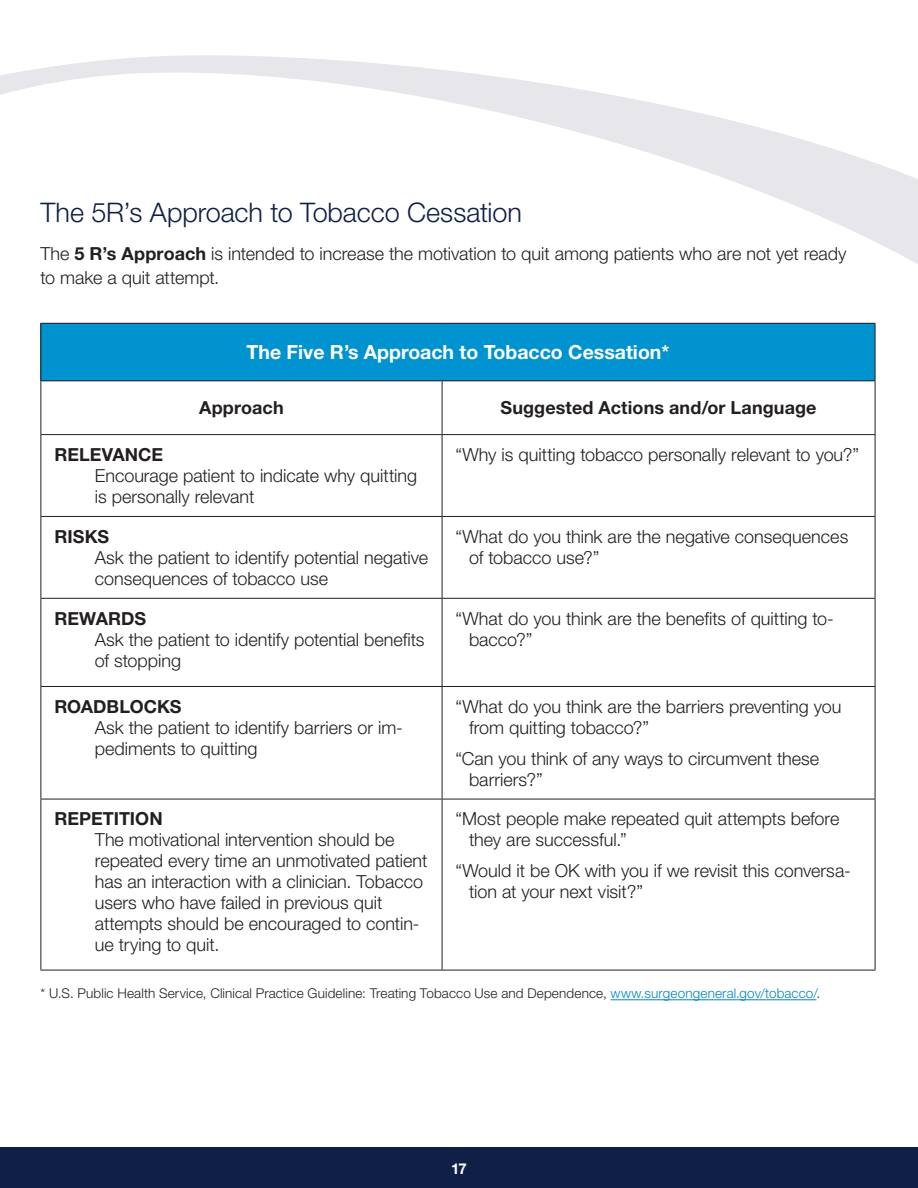
<style>
.page{position:relative;width:918px;height:1188px;background:#fff}
.page>*{position:absolute;margin:0;border:0;box-sizing:border-box;transform-origin:0 0}
.Heading1{font:300 27px "Helvetica Neue LT Std";letter-spacing:-.005em;color:#101f46}
.t1{font:700 19.5px "Helvetica Neue LT Std";color:#fff}
.t2{font:300 18px/21px "Helvetica Neue LT Std";color:#231f20}
.t3{font:700 18px "Helvetica Neue LT Std";letter-spacing:.005em;color:#231f20}
.t4{font:700 15px "Helvetica Neue LT Std";color:#fff}
.t5{font:300 13.5px "Helvetica Neue LT Std";letter-spacing:.01em;color:#231f20}
.s1{font-weight:700}
.s2{color:#0086be}
</style>
<div class="page">
<svg style="left:0;top:55px;width:918px;height:461px"></svg>
<div style="left:41px;top:323px;width:834px;height:58px;background:#0093d0"></div>
<hr style="left:442px;top:380px;width:433px;height:1px;background:#231f20">
<hr style="left:875px;top:381px;width:1px;height:53px;background:#231f20">
<hr style="left:875px;top:435px;width:1px;height:81px;background:#231f20">
<hr style="left:875px;top:517px;width:1px;height:81px;background:#231f20">
<hr style="left:875px;top:599px;width:1px;height:87px;background:#231f20">
<hr style="left:875px;top:687px;width:1px;height:112px;background:#231f20">
<hr style="left:875px;top:799px;width:1px;height:171px;background:#231f20">
<hr style="left:442px;top:434px;width:433px;height:1px;background:#231f20">
<hr style="left:442px;top:516px;width:433px;height:1px;background:#231f20">
<hr style="left:442px;top:598px;width:433px;height:1px;background:#231f20">
<hr style="left:442px;top:686px;width:433px;height:1px;background:#231f20">
<hr style="left:442px;top:799px;width:433px;height:1px;background:#231f20">
<hr style="left:442px;top:970px;width:433px;height:1px;background:#231f20">
<hr style="left:40px;top:380px;width:402px;height:1px;background:#231f20">
<hr style="left:40px;top:381px;width:1px;height:53px;background:#231f20">
<hr style="left:442px;top:381px;width:1px;height:53px;background:#231f20">
<hr style="left:40px;top:434px;width:402px;height:1px;background:#231f20">
<hr style="left:40px;top:435px;width:1px;height:81px;background:#231f20">
<hr style="left:442px;top:435px;width:1px;height:81px;background:#231f20">
<hr style="left:40px;top:516px;width:402px;height:1px;background:#231f20">
<hr style="left:40px;top:517px;width:1px;height:81px;background:#231f20">
<hr style="left:442px;top:517px;width:1px;height:81px;background:#231f20">
<hr style="left:40px;top:598px;width:402px;height:1px;background:#231f20">
<hr style="left:40px;top:599px;width:1px;height:87px;background:#231f20">
<hr style="left:442px;top:599px;width:1px;height:87px;background:#231f20">
<hr style="left:40px;top:686px;width:402px;height:1px;background:#231f20">
<hr style="left:40px;top:687px;width:1px;height:112px;background:#231f20">
<hr style="left:442px;top:687px;width:1px;height:112px;background:#231f20">
<hr style="left:40px;top:799px;width:402px;height:1px;background:#231f20">
<hr style="left:40px;top:799px;width:1px;height:171px;background:#231f20">
<hr style="left:442px;top:799px;width:1px;height:171px;background:#231f20">
<hr style="left:40px;top:970px;width:402px;height:1px;background:#231f20">
<hr style="left:40px;top:323px;width:402px;height:1px;background:#231f20">
<hr style="left:40px;top:324px;width:1px;height:56px;background:#231f20">
<hr style="left:442px;top:323px;width:433px;height:1px;background:#231f20">
<hr style="left:875px;top:324px;width:1px;height:56px;background:#231f20">
<hr style="left:611px;top:999px;width:205px;height:1px;background:#0086be">
<div style="left:0;top:1147px;width:918px;height:41px;background:#101f46"></div>
<p class="Heading1" style="left:40px;top:196px;width:483px">The 5R’s Approach to Tobacco Cessation</p>
<p class="t2" style="left:40px;top:241px;width:807px;line-height:24px">The <span class="s1">5 R’s Approach</span> is intended to increase the motivation to quit among patients who are not yet ready to make a quit attempt.</p>
<p class="t1" style="left:247px;top:340px;width:424px">The Five R’s Approach to Tobacco Cessation*</p>
<p class="t3" style="left:199px;top:397px;width:86px">Approach</p>
<p class="t3" style="left:501px;top:397px;width:317px">Suggested Actions and/or Language</p>
<p class="t2" style="left:95px;top:444px;width:324px;text-indent:-40px"><span class="s1">RELEVANCE<br></span>Encourage patient to indicate why quitting is personally relevant</p>
<p class="t2" style="left:456px;top:444px;width:405px">“Why is quitting tobacco personally relevant to you?”</p>
<p class="t2" style="left:95px;top:526px;width:335px;text-indent:-40px"><span class="s1">RISKS<br></span>Ask the patient to identify potential negative consequences of tobacco use</p>
<p class="t2" style="left:469px;top:526px;width:381px;text-indent:-14px">“What do you think are the negative consequences of tobacco use?”</p>
<p class="t2" style="left:95px;top:607px;width:331px;text-indent:-40px"><span class="s1">REWARDS<br></span>Ask the patient to identify potential benefits of stopping</p>
<p class="t2" style="left:469px;top:607px;width:366px;text-indent:-14px">“What do you think are the benefits of quitting to&shy;bacco?”</p>
<p class="t2" style="left:95px;top:696px;width:310px;text-indent:-40px"><span class="s1">ROADBLOCKS<br></span>Ask the patient to identify barriers or im&shy;pediments to quitting</p>
<p class="t2" style="left:469px;top:696px;width:374px;text-indent:-14px">“What do you think are the barriers preventing you from quitting tobacco?”</p>
<p class="t2" style="left:469px;top:747px;width:352px;text-indent:-14px">“Can you think of any ways to circumvent these barriers?”</p>
<p class="t2" style="left:95px;top:808px;width:334px;text-indent:-40px"><span class="s1">REPETITION<br></span>The motivational intervention should be repeated every time an unmotivated patient has an interaction with a clinician. Tobacco users who have failed in previous quit attempts should be encouraged to contin&shy;ue trying to quit.</p>
<p class="t2" style="left:469px;top:808px;width:372px;text-indent:-14px">“Most people make repeated quit attempts before they are successful.”</p>
<p class="t2" style="left:469px;top:860px;width:383px;text-indent:-14px">“Would it be OK with you if we revisit this conversa&shy;tion at your next visit?”</p>
<p class="t5" style="left:40px;top:985px;width:781px">* U.S. Public Health Service, Clinical Practice Guideline: Treating Tobacco Use and Dependence, <span class="s2">www.surgeongeneral.gov/tobacco/</span>.</p>
<p class="t4" style="left:451px;top:1159px;width:17px">17</p>
</div>
